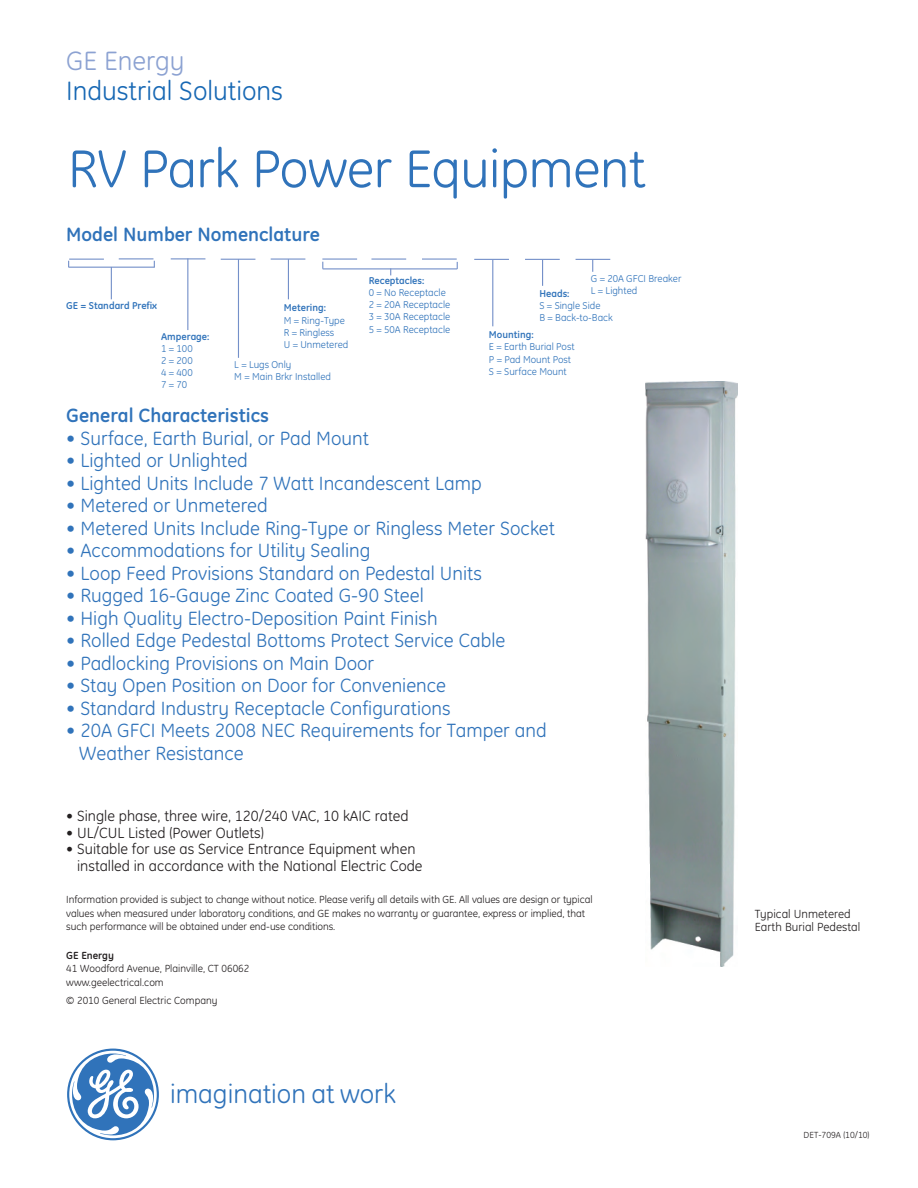
<style>
.page{position:relative;width:918px;height:1188px;background:#fff}
.page>*{position:absolute;margin:0;border:0;box-sizing:border-box;transform-origin:0 0}
.t1{font:54px "GE Inspira";letter-spacing:-.01em;color:#3073ba}
.t2{font:27px "GE Inspira";color:#1768b4}
.t3{font:27px "GE Inspira";color:#3073ba}
.t4{font:27px "GE Inspira";color:#8ca2d2}
.t5{font:19.5px/22.5px "GE Inspira";color:#3073ba}
.t6{font:700 19.5px "GE Inspira";color:#3073ba}
.t7{font:15px/16.5px "GE Inspira";color:#231f20}
.t8{font:12px/13.5px "GE Inspira";color:#231f20}
.t9{font:10.5px/13.5px "GE Inspira";letter-spacing:-.005em;color:#231f20}
.t10{font:700 10.5px "GE Inspira";color:#231f20}
.t11{font:10.2px/12.1px "GE Inspira";color:#3073ba}
.t12{font:700 10.2px "GE Inspira";color:#3073ba}
.t13{font:9px "GE Inspira";color:#231f20}
</style>
<div class="page">
<hr style="left:69px;top:259px;width:35px;height:1px;background:#7490c9">
<hr style="left:576px;top:259px;width:34px;height:1px;background:#7490c9">
<hr style="left:525px;top:259px;width:35px;height:1px;background:#7490c9">
<hr style="left:474px;top:259px;width:35px;height:1px;background:#7490c9">
<hr style="left:422px;top:258px;width:35px;height:2px;background:#7490c9">
<hr style="left:371px;top:258px;width:35px;height:2px;background:#7490c9">
<hr style="left:322px;top:258px;width:35px;height:2px;background:#7490c9">
<hr style="left:271px;top:258px;width:34px;height:2px;background:#7490c9">
<hr style="left:221px;top:259px;width:34px;height:1px;background:#7490c9">
<hr style="left:171px;top:258px;width:34px;height:1px;background:#7490c9">
<hr style="left:119px;top:258px;width:34px;height:1px;background:#7490c9">
<svg style="left:592px;top:260px;width:1px;height:12px"></svg>
<svg style="left:542px;top:260px;width:1px;height:26px"></svg>
<hr style="left:492px;top:260px;width:1px;height:66px;background:#7490c9">
<hr style="left:323px;top:268px;width:134px;height:1px;background:#7490c9">
<hr style="left:288px;top:259px;width:1px;height:40px;background:#7490c9">
<hr style="left:69px;top:267px;width:86px;height:1px;background:#7490c9">
<hr style="left:111px;top:267px;width:1px;height:32px;background:#7490c9">
<hr style="left:187px;top:258px;width:1px;height:72px;background:#7490c9">
<hr style="left:238px;top:259px;width:1px;height:99px;background:#7490c9">
<img style="left:646px;top:382px;width:92px;height:585px">
<svg style="left:67px;top:1049px;width:92px;height:91px"></svg>
<h2 class="t4" style="left:66px;top:52px;width:120px">GE Energy</h2>
<h2 class="t2" style="left:66px;top:82px;width:218px">Industrial Solutions</h2>
<h1 class="t1" style="left:68px;top:150px;width:580px">RV Park Power Equipment</h1>
<p class="t6" style="left:66px;top:227px;width:255px">Model Number Nomenclature</p>
<p class="t12" style="left:66px;top:302px;width:92px">GE = Standard Prefix</p>
<p class="t12" style="left:161px;top:333px;width:50px">Amperage:</p>
<p class="t11" style="left:161px;top:343px;width:33px;text-align:justify">1 = 100<br>2 = 200<br>4 = 400<br>7 = 70</p>
<p class="t12" style="left:284px;top:304px;width:44px">Metering:</p>
<p class="t11" style="left:284px;top:315px;width:66px">M = Ring-Type<br>R = Ringless<br>U = Unmetered</p>
<p class="t11" style="left:234px;top:359px;width:98px">L = Lugs Only<br>M = Main Brkr Installed</p>
<p class="t12" style="left:369px;top:277px;width:57px">Receptacles:</p>
<p class="t11" style="left:369px;top:288px;width:83px">0 = No Receptacle<br>2 = 20A Receptacle<br>3 = 30A Receptacle<br>5 = 50A Receptacle</p>
<p class="t11" style="left:591px;top:274px;width:92px">G = 20A GFCI Breaker</p>
<p class="t11" style="left:539px;top:284px;width:99px;line-height:15px;text-indent:51px">L = Lighted<br>S = Single Side</p>
<p class="t11" style="left:539px;top:313px;width:75px">B = Back-to-Back</p>
<p class="t12" style="left:539px;top:290px;width:32px">Heads:</p>
<p class="t12" style="left:489px;top:331px;width:46px">Mounting:</p>
<p class="t11" style="left:489px;top:342px;width:87px">E = Earth Burial Post<br>P = Pad Mount Post<br>S = Surface Mount</p>
<p class="t6" style="left:66px;top:409px;width:204px">General Characteristics</p>
<p class="t5" style="left:66px;top:429px;width:304px">• Surface, Earth Burial, or Pad Mount</p>
<p class="t5" style="left:66px;top:451px;width:183px">• Lighted or Unlighted</p>
<p class="t5" style="left:66px;top:474px;width:417px">• Lighted Units Include 7 Watt Incandescent Lamp</p>
<p class="t5" style="left:66px;top:496px;width:203px">• Metered or Unmetered</p>
<p class="t5" style="left:66px;top:519px;width:490px">• Metered Units Include Ring-Type or Ringless Meter Socket</p>
<p class="t5" style="left:66px;top:541px;width:306px">• Accommodations for Utility Sealing</p>
<p class="t5" style="left:66px;top:564px;width:417px">• Loop Feed Provisions Standard on Pedestal Units</p>
<p class="t5" style="left:66px;top:586px;width:359px">• Rugged 16-Gauge Zinc Coated G-90 Steel</p>
<p class="t5" style="left:66px;top:609px;width:373px">• High Quality Electro-Deposition Paint Finish</p>
<p class="t5" style="left:66px;top:631px;width:441px">• Rolled Edge Pedestal Bottoms Protect Service Cable</p>
<p class="t5" style="left:66px;top:654px;width:310px">• Padlocking Provisions on Main Door</p>
<p class="t5" style="left:66px;top:676px;width:381px">• Stay Open Position on Door for Convenience</p>
<p class="t5" style="left:66px;top:699px;width:386px">• Standard Industry Receptacle Configurations</p>
<p class="t5" style="left:79px;top:721px;width:469px;text-indent:-13px">• 20A GFCI Meets 2008 NEC Requirements for Tamper and<br>Weather Resistance</p>
<p class="t7" style="left:66px;top:809px;width:344px">• Single phase, three wire, 120/240 VAC, 10 kAIC rated</p>
<p class="t7" style="left:66px;top:826px;width:199px">• UL/CUL Listed (Power Outlets)</p>
<p class="t7" style="left:77px;top:842px;width:347px;text-indent:-11px">• Suitable for use as Service Entrance Equipment when installed in accordance with the National Electric Code</p>
<p class="t9" style="left:66px;top:894px;width:528px">Information provided is subject to change without notice. Please verify all details with GE. All values are design or typical values when measured under laboratory conditions, and GE makes no warranty or guarantee, express or implied, that such performance will be obtained under end-use conditions.</p>
<p class="t10" style="left:66px;top:952px;width:49px">GE Energy</p>
<p class="t9" style="left:66px;top:963px;width:185px">41 Woodford Avenue, Plainville, CT 06062 www.geelectrical.com</p>
<p class="t9" style="left:66px;top:994px;width:153px">© 2010 General Electric Company</p>
<h2 class="t3" style="left:170px;top:1085px;width:228px">imagination at work</h2>
<p class="t8" style="left:755px;top:908px;width:107px">Typical Unmetered<br>Earth Burial Pedestal</p>
<p class="t13" style="left:804px;top:1132px;width:67px">DET-709A (10/10)</p>
</div>
